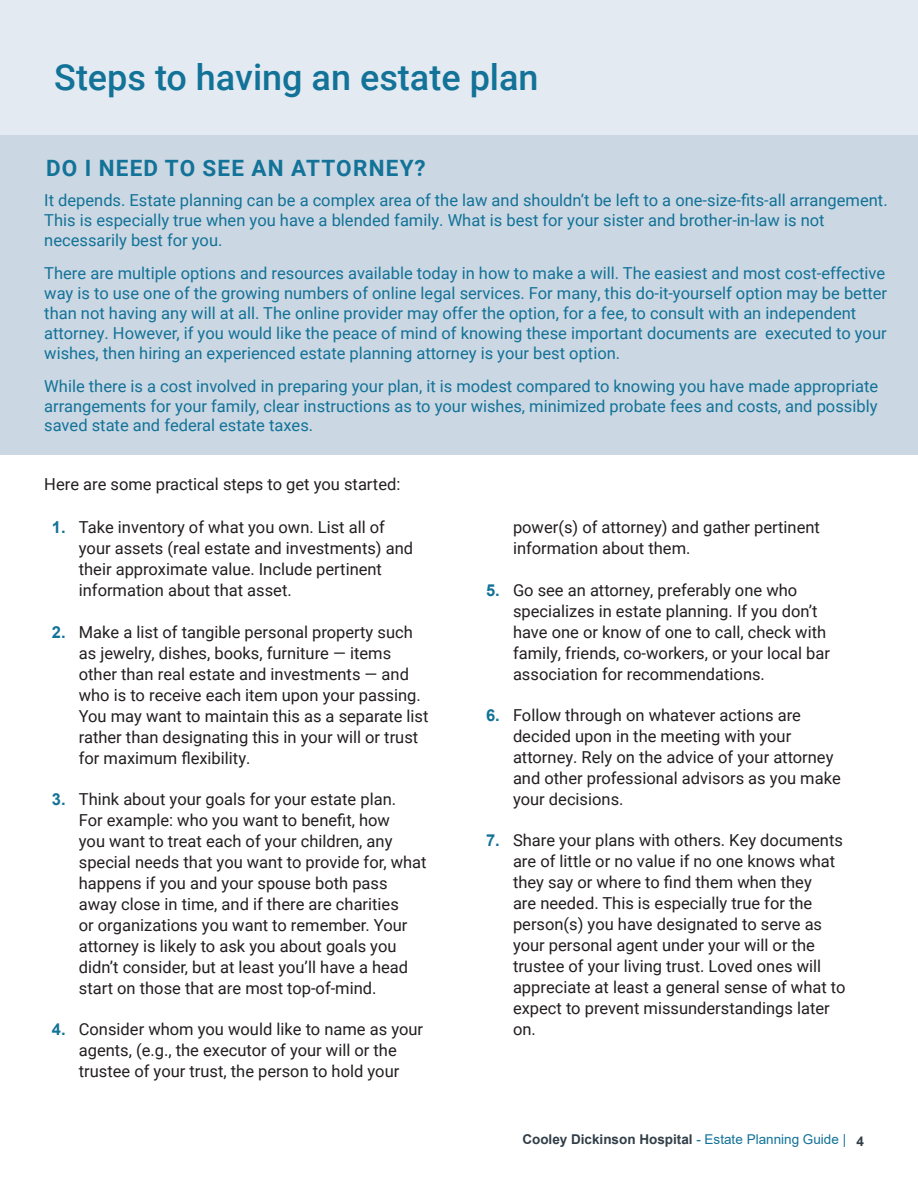
<style>
.page{position:relative;width:918px;height:1188px;background:#fff}
.page>*{position:absolute;margin:0;border:0;box-sizing:border-box;transform-origin:0 0}
.Page_Title__Arial{font:500 36px "Roboto";color:#127298}
.Sub_Header__Arial{font:700 22.5px "Roboto";letter-spacing:.055em;color:#127298}
.Body_Text__georgia{font:16.5px/21px "Roboto";color:#231f20}
.Side_Bar_body_text__arial{font:16.5px/19.8px "Roboto";color:#127298}
.Footer_Bottom_Right_By_Page_NBR{font:700 13.5px "Arial";color:#313e48}
.s1{font-family:"Arial";font-weight:700;color:#127298}
.s2{font-weight:400;color:#127298}
</style>
<div class="page">
<div style="left:0;top:0;width:918px;height:277px;background:#e4eaf1"></div>
<div style="left:0;top:135px;width:918px;height:319px;background:#cbd7e2"></div>
<p class="Page_Title__Arial" style="left:54px;top:52px;width:486px">Steps to having an estate plan</p>
<p class="Sub_Header__Arial" style="left:46px;top:152px;width:381px">DO I NEED TO SEE AN ATTORNEY?</p>
<p class="Side_Bar_body_text__arial" style="left:44px;top:190px;width:845px">It depends. Estate planning can be a complex area of the law and shouldn’t be left to a one-size-fits-all arrangement.<br>This is especially true when you have a blended family. What is best for your sister and brother-in-law is not necessarily best for you.</p>
<p class="Side_Bar_body_text__arial" style="left:44px;top:263px;width:844px">There are multiple options and resources available today in how to make a will. The easiest and most cost-effective way is to use one of the growing numbers of online legal services. For many, this do-it-yourself option may be better than not having any will at all. The online provider may offer the option, for a fee, to consult with an independent attorney. However, if you would like the peace of mind of knowing these important documents are executed to your wishes, then hiring an experienced estate planning attorney is your best option.</p>
<p class="Side_Bar_body_text__arial" style="left:44px;top:376px;width:835px;text-align:justify">While there is a cost involved in preparing your plan, it is modest compared to knowing you have made appropriate arrangements for your family, clear instructions as to your wishes, minimized probate fees and costs, and possibly saved state and federal estate taxes.</p>
<p class="Body_Text__georgia" style="left:44px;top:473px;width:358px">Here are some practical steps to get you started:</p>
<p class="Body_Text__georgia" style="left:79px;top:516px;width:336px;text-indent:-27px"><span class="s1">1.</span> Take inventory of what you own. List all of your assets (real estate and investments) and their approximate value. Include pertinent information about that asset.</p>
<p class="Body_Text__georgia" style="left:79px;top:621px;width:351px;text-indent:-27px"><span class="s1">2.</span> Make a list of tangible personal property such as jewelry, dishes, books, furniture — items other than real estate and investments — and who is to receive each item upon your passing.<br>You may want to maintain this as a separate list rather than designating this in your will or trust for maximum flexibility.</p>
<p class="Body_Text__georgia" style="left:79px;top:788px;width:349px;text-indent:-27px"><span class="s1">3.</span> Think about your goals for your estate plan.<br>For example: who you want to benefit, how<br>you want to treat each of your children, any special needs that you want to provide for, what happens if you and your spouse both pass away close in time, and if there are charities<br>or organizations you want to remember. Your attorney is likely to ask you about goals you didn’t consider, but at least you’ll have a head start on those that are most top-of-mind.</p>
<p class="Body_Text__georgia" style="left:52px;top:1018px;width:373px;text-align:center"><span class="s1">4.</span> Consider whom you would like to name as your agents, (e.g., the executor of your will or the trustee of your trust, the person to hold your</p>
<p class="Body_Text__georgia" style="left:513px;top:516px;width:308px">power(s) of attorney) and gather pertinent information about them.</p>
<p class="Body_Text__georgia" style="left:513px;top:579px;width:319px;text-indent:-27px"><span class="s1">5.</span> Go see an attorney, preferably one who specializes in estate planning. If you don’t have one or know of one to call, check with family, friends, co-workers, or your local bar association for recommendations.</p>
<p class="Body_Text__georgia" style="left:513px;top:704px;width:329px;text-indent:-27px"><span class="s1">6.</span> Follow through on whatever actions are decided upon in the meeting with your attorney. Rely on the advice of your attorney and other professional advisors as you make your decisions.</p>
<p class="Body_Text__georgia" style="left:513px;top:829px;width:334px;text-indent:-27px"><span class="s1">7.</span> Share your plans with others. Key documents are of little or no value if no one knows what they say or where to find them when they<br>are needed. This is especially true for the person(s) you have designated to serve as your personal agent under your will or the trustee of your living trust. Loved ones will appreciate at least a general sense of what to expect to prevent missunderstandings later on.</p>
<p class="Footer_Bottom_Right_By_Page_NBR" style="left:522px;top:1130px;width:325px">Cooley Dickinson Hospital <span class="s2">- Estate Planning Guide |</span></p>
<p class="Footer_Bottom_Right_By_Page_NBR" style="left:856px;top:1131px;width:9px">4</p>
</div>
